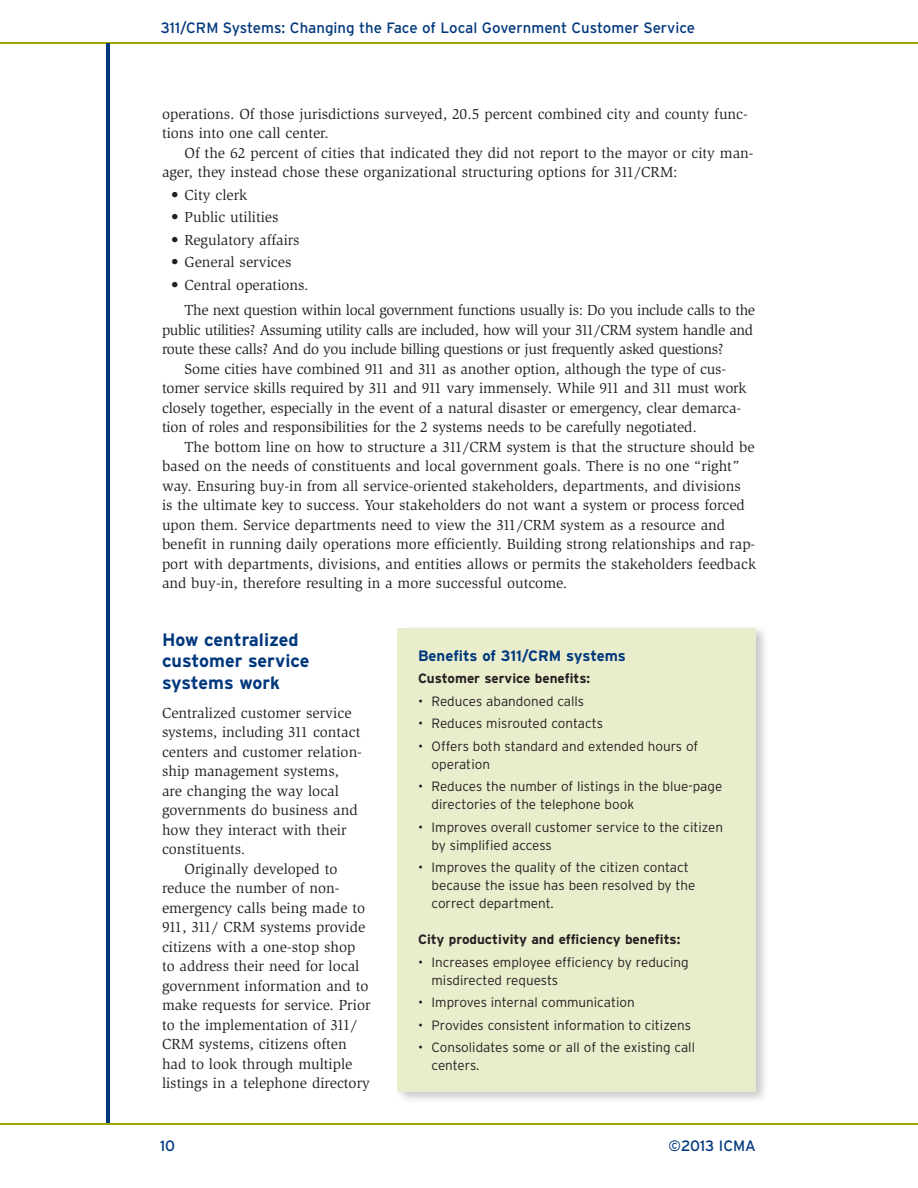
<style>
.page{position:relative;width:918px;height:1188px;background:#fff}
.page>*{position:absolute;margin:0;border:0;box-sizing:border-box;transform-origin:0 0}
.ha{font:700 18px/21.6px "Interstate";color:#00387d}
.t{font:15px/19.5px "Slimbach Std";color:#231f20}
.t1{font:15px/19.5px "Slimbach Std";color:#231f20}
.t-2{font:15px/19.5px "Slimbach Std";letter-spacing:-.025em;color:#231f20}
.None-2{font:15px "Interstate";color:#00387d}
.sh{font:700 15px "Interstate";letter-spacing:-.005em;color:#00387d}
.t2{font:300 13.5px/18px "Interstate";color:#231f20}
.st1{font:700 13.5px "Interstate";color:#231f20}
</style>
<div class="page">
<hr style="left:0;top:42px;width:918px;height:2px;background:#a0a800">
<hr style="left:106px;top:44px;width:4px;height:1079px;background:#00387d">
<hr style="left:0;top:1123px;width:918px;height:1px;background:#a0a800">
<div style="left:395px;top:625px;width:374px;height:480px;background:#231f20;opacity:.25"></div>
<div style="left:398px;top:628px;width:358px;height:464px;background:#e9edcc"></div>
<p class="None-2" style="left:161px;top:19px;width:536px">311/CRM Systems: Changing the Face of Local Government Customer Service</p>
<p class="t1" style="left:162px;top:104px;width:587px">operations. Of those jurisdictions surveyed, 20.5 percent combined city and county func&shy;tions into one call center.</p>
<p class="t" style="left:162px;top:143px;width:593px;text-indent:22px">Of the 62 percent of cities that indicated they did not report to the mayor or city man&shy;ager, they instead chose these organizational structuring options for 311/CRM:</p>
<p class="t" style="left:171px;top:185px;width:78px">• City clerk</p>
<p class="t" style="left:171px;top:208px;width:109px">• Public utilities</p>
<p class="t" style="left:171px;top:230px;width:130px">• Regulatory affairs</p>
<p class="t" style="left:171px;top:253px;width:122px">• General services</p>
<p class="t" style="left:171px;top:275px;width:139px">• Central operations.</p>
<p class="t-2" style="left:162px;top:301px;width:595px;text-indent:22px">The next question within local government functions usually is: Do you include calls to the public utilities? Assuming utility calls are included, how will your 311/CRM system handle and route these calls? And do you include billing questions or just frequently asked questions?</p>
<p class="t" style="left:162px;top:359px;width:586px;text-indent:22px">Some cities have combined 911 and 311 as another option, although the type of cus&shy;tomer service skills required by 311 and 911 vary immensely. While 911 and 311 must work closely together, especially in the event of a natural disaster or emergency, clear demarca&shy;tion of roles and responsibilities for the 2 systems needs to be carefully negotiated.</p>
<p class="t" style="left:162px;top:437px;width:596px;text-indent:22px">The bottom line on how to structure a 311/CRM system is that the structure should be based on the needs of constituents and local government goals. There is no one “right” way. Ensuring buy-in from all service-oriented stakeholders, departments, and divisions<br>is the ultimate key to success. Your stakeholders do not want a system or process forced upon them. Service departments need to view the 311/CRM system as a resource and benefit in running daily operations more efficiently. Building strong relationships and rap&shy;port with departments, divisions, and entities allows or permits the stakeholders feedback and buy-in, therefore resulting in a more successful outcome.</p>
<p class="ha" style="left:162px;top:629px;width:149px">How centralized customer service systems work</p>
<p class="t1" style="left:162px;top:703px;width:202px">Centralized customer service systems, including 311 contact centers and customer relation&shy;ship management systems, are changing the way local governments do business and how they interact with their constituents.</p>
<p class="t" style="left:162px;top:859px;width:210px;text-indent:22px">Originally developed to reduce the number of non&shy;emergency calls being made to<br>911, 311/ CRM systems provide citizens with a one-stop shop to address their need for local government information and to make requests for service. Prior to the implementation of 311/<br>CRM systems, citizens often had to look through multiple listings in a telephone directory</p>
<p class="sh" style="left:418px;top:646px;width:209px">Benefits of 311/CRM systems</p>
<p class="st1" style="left:418px;top:670px;width:174px">Customer service benefits:</p>
<p class="t2" style="left:418px;top:692px;width:168px">• Reduces abandoned calls</p>
<p class="t2" style="left:418px;top:714px;width:186px">• Reduces misrouted contacts</p>
<p class="t2" style="left:432px;top:737px;width:268px;text-indent:-14px">• Offers both standard and extended hours of operation</p>
<p class="t2" style="left:432px;top:777px;width:292px;text-indent:-14px">• Reduces the number of listings in the blue-page directories of the telephone book</p>
<p class="t2" style="left:432px;top:818px;width:293px;text-indent:-14px">• Improves overall customer service to the citizen by simplified access</p>
<p class="t2" style="left:432px;top:858px;width:266px;text-indent:-14px">• Improves the quality of the citizen contact because the issue has been resolved by the correct department.</p>
<p class="st1" style="left:418px;top:931px;width:264px">City productivity and efficiency benefits:</p>
<p class="t2" style="left:432px;top:953px;width:259px;text-indent:-14px">• Increases employee efficiency by reducing misdirected requests</p>
<p class="t2" style="left:418px;top:993px;width:218px">• Improves internal communication</p>
<p class="t2" style="left:418px;top:1016px;width:275px">• Provides consistent information to citizens</p>
<p class="t2" style="left:432px;top:1038px;width:265px;text-indent:-14px">• Consolidates some or all of the existing call centers.</p>
<p class="None-2" style="left:160px;top:1137px;width:17px">10</p>
<p class="None-2" style="left:668px;top:1137px;width:89px">©2013 ICMA</p>
</div>
